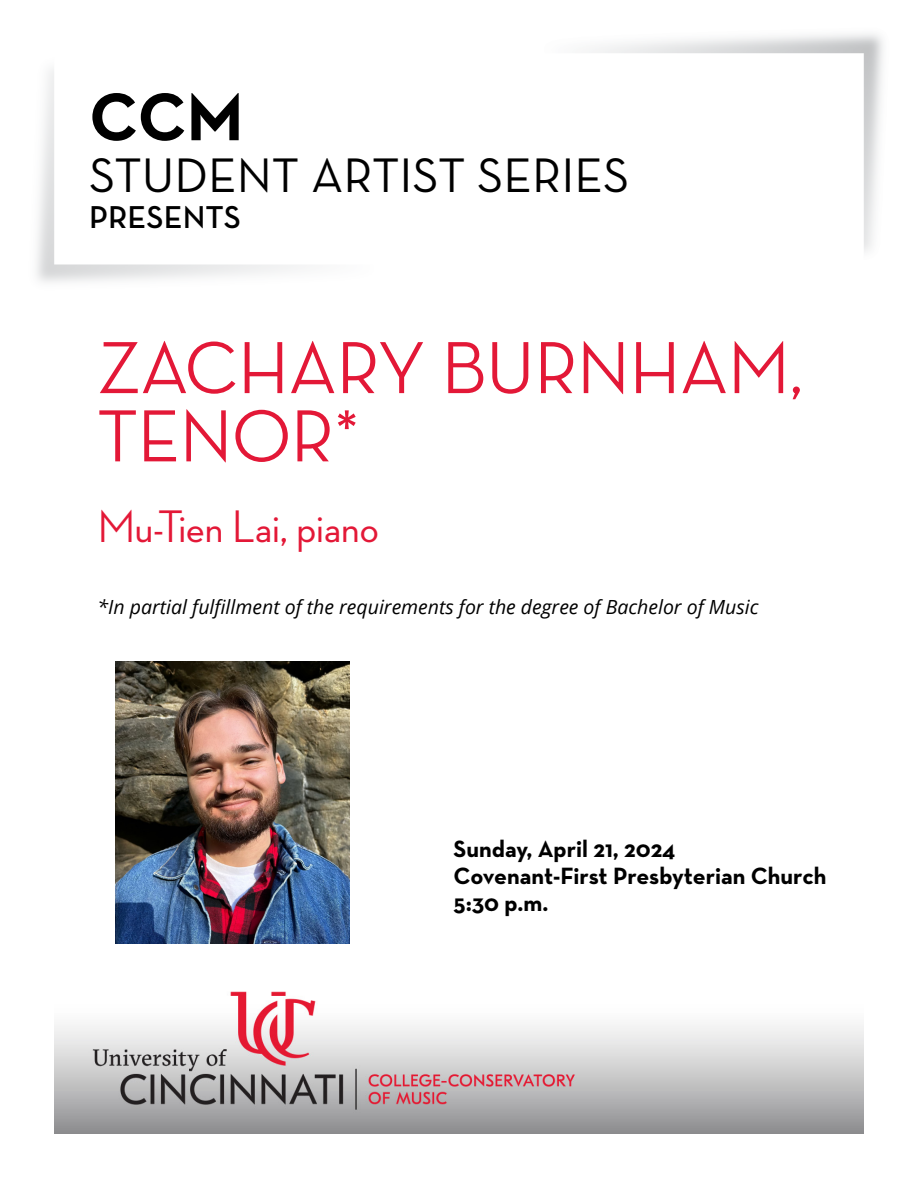
<style>
.page{position:relative;width:918px;height:1188px;background:#fff}
.page>*{position:absolute;margin:0;border:0;box-sizing:border-box;transform-origin:0 0}
.Concert_Title__H1{font:500 75px/68.2px "Neutra Disp";color:#e31837}
.Page_Intro__H1{font:700 68.7px "Neutra Text";color:#000}
.Page_Intro__H1-2{font:49.35px "Neutra Text";color:#000}
.Musician_Conductor__H2{font:500 46.5px "Neutra Disp";color:#e31837}
.Page_Intro__H1-3{font:600 32.25px "Neutra Text";color:#000}
.Date_Venue_Time__H3{font:700 24px "Neutra Text";color:#000}
.In_partial_fulfillment_of__H2{font:italic 19.5px "Open Sans";color:#000}
</style>
<div class="page">
<img style="left:54px;top:932px;width:810px;height:202px">
<img style="left:589px;top:34px;width:294px;height:218px">
<img style="left:116px;top:662px;width:234px;height:282px">
<h1 class="Page_Intro__H1" style="left:89px;top:74px;width:156px">CCM</h1>
<h1 class="Page_Intro__H1-2" style="left:89px;top:145px;width:542px">STUDENT ARTIST SERIES</h1>
<h1 class="Page_Intro__H1-3" style="left:89px;top:197px;width:153px">PRESENTS</h1>
<h1 class="Concert_Title__H1" style="left:98px;top:334px;width:707px">ZACHARY BURNHAM,<br>TENOR*</h1>
<h2 class="Musician_Conductor__H2" style="left:98px;top:500px;width:283px">Mu-Tien Lai, piano</h2>
<h2 class="In_partial_fulfillment_of__H2" style="left:98px;top:593px;width:662px">*In partial fulfillment of the requirements for the degree of Bachelor of Music</h2>
<h3 class="Date_Venue_Time__H3" style="left:454px;top:834px;width:223px">Sunday, April 21, 2024</h3>
<h3 class="Date_Venue_Time__H3" style="left:454px;top:861px;width:374px">Covenant-First Presbyterian Church</h3>
<h3 class="Date_Venue_Time__H3" style="left:454px;top:888px;width:96px">5:30 p.m.</h3>
</div>
